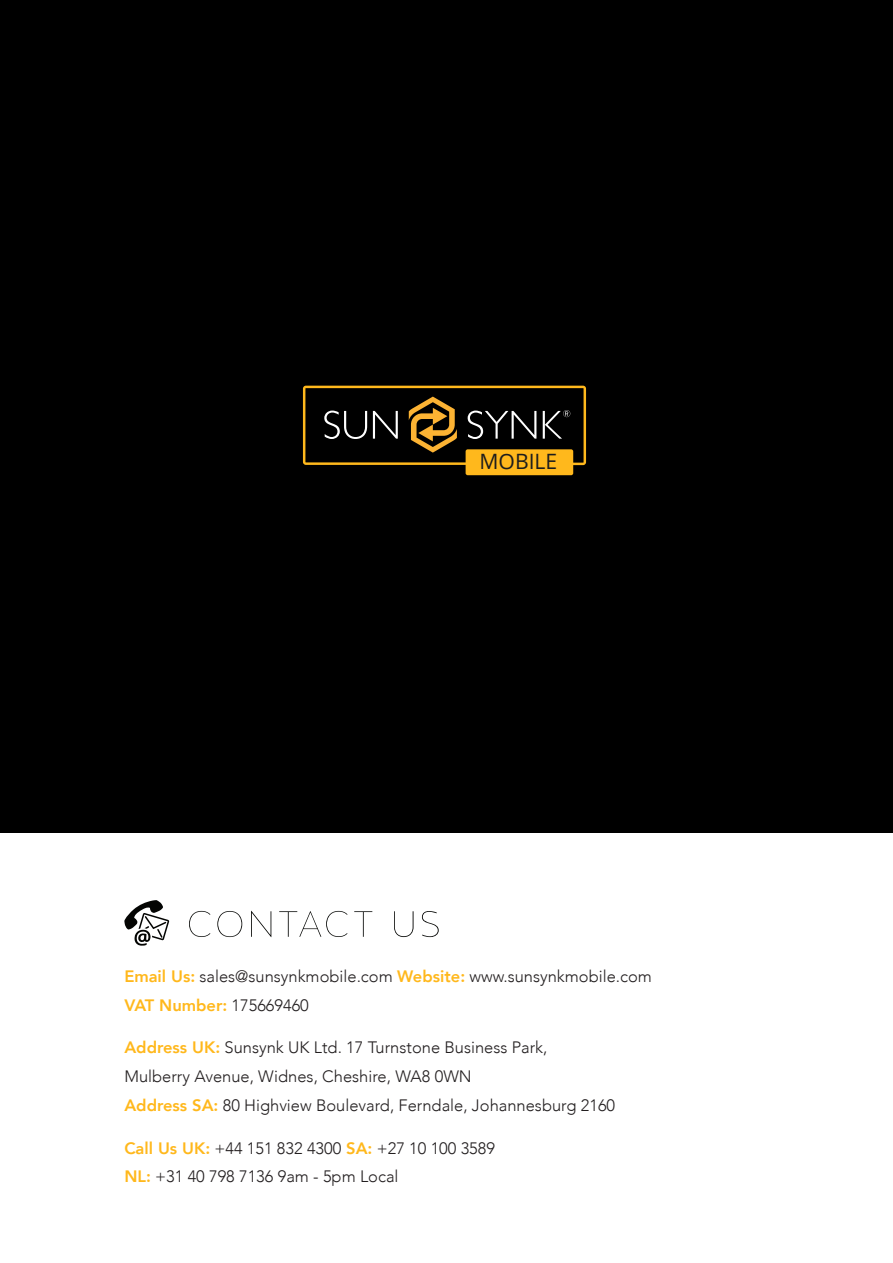
<style>
.page{position:relative;width:893px;height:1263px;background:#fff}
.page>*{position:absolute;margin:0;border:0;box-sizing:border-box;transform-origin:0 0}
.t1{font:21.15px "Open Sans";color:#1c1c1c}
.t2{font:300 16.5px "Avenir";color:#231f20}
.t3{font:800 16.5px "Avenir";color:#ffb81c}
.s1{font-weight:800;color:#ffb81c}
.s2{font-weight:300;color:#231f20}
</style>
<div class="page">
<div style="left:0;top:0;width:893px;height:832px;background:#000"></div>
<svg style="left:124px;top:900px;width:45px;height:46px"></svg>
<svg style="left:189px;top:911px;width:21px;height:26px"></svg>
<svg style="left:217px;top:911px;width:25px;height:26px"></svg>
<svg style="left:251px;top:911px;width:20px;height:26px"></svg>
<svg style="left:279px;top:911px;width:68px;height:26px"></svg>
<svg style="left:354px;top:911px;width:18px;height:26px"></svg>
<svg style="left:394px;top:911px;width:20px;height:26px"></svg>
<svg style="left:422px;top:911px;width:17px;height:26px"></svg>
<svg style="left:303px;top:386px;width:283px;height:89px"></svg>
<p class="t1" style="left:479px;top:447px;width:79px">MOBILE</p>
<p class="t2" style="left:124px;top:966px;width:529px"><span class="s1">Email Us:</span> sales@sunsynkmobile.com <span class="s1">Website:</span> www.sunsynkmobile.com</p>
<p class="t3" style="left:124px;top:992px;width:186px">VAT Number: <span class="s2">175669460</span></p>
<p class="t2" style="left:124px;top:1038px;width:425px"><span class="s1">Address UK:</span> Sunsynk UK Ltd. 17 Turnstone Business Park,</p>
<p class="t2" style="left:124px;top:1067px;width:349px">Mulberry Avenue, Widnes, Cheshire, WA8 0WN</p>
<p class="t2" style="left:124px;top:1095px;width:492px"><span class="s1">Address SA:</span> 80 Highview Boulevard, Ferndale, Johannesburg 2160</p>
<p class="t2" style="left:124px;top:1138px;width:372px"><span class="s1">Call Us UK:</span> +44 151 832 4300 <span class="s1">SA:</span> +27 10 100 3589</p>
<p class="t2" style="left:124px;top:1167px;width:276px"><span class="s1">NL:</span> +31 40 798 7136 9am - 5pm Local</p>
</div>
